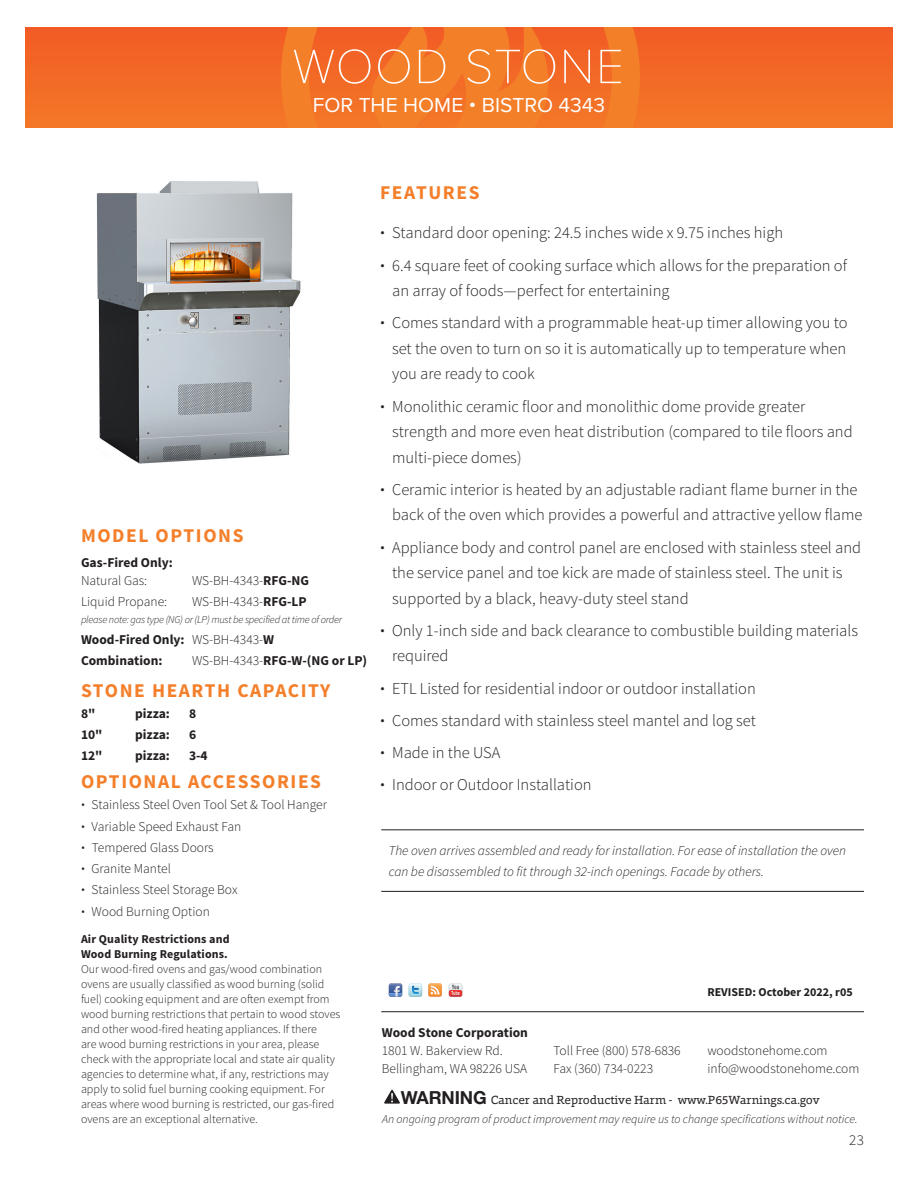
<style>
.page{position:relative;width:918px;height:1188px;background:#fff}
.page>*{position:absolute;margin:0;border:0;box-sizing:border-box;transform-origin:0 0}
.t1{font:100 49.95px "Proxima Nova T";letter-spacing:.02em;color:#fff}
.t2{font:21px "Proxima Nova";letter-spacing:.005em;color:#fff}
.Body_Headers{font:700 19.5px "Source Sans Pro";letter-spacing:.08em;color:#f47f2a}
.body_text{font:700 19.5px "Source Sans Pro";letter-spacing:.08em;color:#f47f2a}
.Body_Headers-2{font:300 16.5px/25.5px "Source Sans Pro";color:#231f20}
.t3{font:300 15px "Source Sans Pro";color:#231f20}
.Body_Headers-3{font:300 13.5px "Source Sans Pro";color:#231f20}
.body_text-2{font:italic 300 13.5px/21px "Source Sans Pro";color:#231f20}
.Body_Headers-4{font:700 13.5px/18px "Source Sans Pro";color:#231f20}
.body_text-3{font:700 13.5px "Source Sans Pro";color:#231f20}
.Product_Body_Copy{font:300 12px/15px "Source Sans Pro";color:#231f20}
.body_text-4{font:italic 300 12px "Source Sans Pro";color:#231f20}
.t4{font:12px "Foro";letter-spacing:-.01em;color:#231f20}
.t5{font:700 12px "Source Sans Pro";color:#231f20}
.Body_Headers-5{font:italic 300 10.5px "Source Sans Pro";letter-spacing:-.02em;color:#231f20}
.s1{font-weight:300}
.s2{font-weight:700}
.s3{font-family:"Helvetica Neue LT Pro";font-weight:700;font-size:18px}
</style>
<div class="page">
<hr style="left:381px;top:829px;width:483px;height:1px;background:#231f20">
<hr style="left:381px;top:891px;width:483px;height:1px;background:#231f20">
<hr style="left:381px;top:1011px;width:483px;height:1px;background:#231f20">
<svg style="left:389px;top:983px;width:13px;height:14px"></svg>
<svg style="left:409px;top:983px;width:13px;height:14px"></svg>
<svg style="left:449px;top:983px;width:13px;height:14px"></svg>
<svg style="left:428px;top:983px;width:14px;height:14px"></svg>
<img style="left:96px;top:181px;width:205px;height:283px">
<svg style="left:384px;top:1090px;width:16px;height:14px"></svg>
<div style="left:26px;top:27px;width:866px;height:101px;background:linear-gradient(to bottom,#f25b24,#f47827)"></div>
<svg style="left:280px;top:27px;width:361px;height:101px;background:#f37427"></svg>
<p class="t1" style="left:293px;top:38px;width:333px">WOOD STONE</p>
<p class="t2" style="left:313px;top:90px;width:294px">FOR THE HOME • BISTRO 4343</p>
<p class="Body_Headers" style="left:81px;top:523px;width:164px">MODEL OPTIONS</p>
<p class="Body_Headers-4" style="left:81px;top:554px;width:93px">Gas-Fired Only:<br><span class="s1">Natural Gas:</span></p>
<p class="Body_Headers-3" style="left:192px;top:572px;width:119px">WS-BH-4343-<span class="s2">RFG-NG</span></p>
<p class="Body_Headers-3" style="left:81px;top:593px;width:88px">Liquid Propane:</p>
<p class="Body_Headers-3" style="left:192px;top:593px;width:116px">WS-BH-4343-<span class="s2">RFG-LP</span></p>
<p class="Body_Headers-5" style="left:81px;top:613px;width:263px">please note: gas type (NG) or (LP) must be specified at time of order</p>
<p class="Body_Headers-4" style="left:81px;top:629px;width:195px;line-height:21px">Wood-Fired Only: <span class="s1">WS-BH-4343-</span>W<br>Combination:</p>
<p class="Body_Headers-4" style="left:192px;top:652px;width:177px"><span class="s1">WS-BH-4343-</span>RFG-W-(NG or LP)</p>
<p class="body_text" style="left:81px;top:678px;width:251px">STONE HEARTH CAPACITY</p>
<p class="body_text-3" style="left:81px;top:705px;width:16px">8"</p>
<p class="body_text-3" style="left:135px;top:705px;width:36px">pizza:</p>
<p class="body_text-3" style="left:189px;top:705px;width:9px">8</p>
<p class="body_text-3" style="left:81px;top:726px;width:23px">10"</p>
<p class="body_text-3" style="left:135px;top:726px;width:36px">pizza:</p>
<p class="body_text-3" style="left:189px;top:726px;width:9px">6</p>
<p class="body_text-3" style="left:81px;top:747px;width:23px">12"</p>
<p class="body_text-3" style="left:135px;top:747px;width:36px">pizza:</p>
<p class="body_text-3" style="left:189px;top:747px;width:20px">3-4</p>
<p class="Body_Headers" style="left:81px;top:769px;width:242px">OPTIONAL ACCESSORIES</p>
<p class="Body_Headers-3" style="left:81px;top:797px;width:247px"><span class="s2">·</span> Stainless Steel Oven Tool Set &amp; Tool Hanger</p>
<p class="Body_Headers-3" style="left:81px;top:818px;width:162px"><span class="s2">·</span> Variable Speed Exhaust Fan</p>
<p class="Body_Headers-3" style="left:81px;top:839px;width:134px"><span class="s2">·</span> Tempered Glass Doors</p>
<p class="Body_Headers-3" style="left:81px;top:861px;width:91px"><span class="s2">·</span> Granite Mantel</p>
<p class="Body_Headers-3" style="left:81px;top:882px;width:158px"><span class="s2">·</span> Stainless Steel Storage Box</p>
<p class="Body_Headers-3" style="left:81px;top:903px;width:130px"><span class="s2">·</span> Wood Burning Option</p>
<p class="Product_Body_Copy" style="left:81px;top:932px;width:261px"><span class="s2">Air Quality Restrictions and<br>Wood Burning Regulations.<br></span>Our wood-fired ovens and gas/wood combination ovens are usually classified as wood burning (solid fuel) cooking equipment and are often exempt from wood burning restrictions that pertain to wood stoves and other wood-fired heating appliances. If there<br>are wood burning restrictions in your area, please check with the appropriate local and state air quality agencies to determine what, if any, restrictions may apply to solid fuel burning cooking equipment. For areas where wood burning is restricted, our gas-fired ovens are an exceptional alternative.</p>
<p class="Body_Headers" style="left:380px;top:180px;width:101px">FEATURES</p>
<p class="Body_Headers-2" style="left:380px;top:220px;width:404px"><span class="s2">·</span> Standard door opening: 24.5 inches wide x 9.75 inches high</p>
<p class="Body_Headers-2" style="left:392px;top:252px;width:456px;text-indent:-12px"><span class="s2">·</span> 6.4 square feet of cooking surface which allows for the preparation of an array of foods—perfect for entertaining</p>
<p class="Body_Headers-2" style="left:392px;top:310px;width:457px;text-align:justify;text-indent:-12px"><span class="s2">·</span> Comes standard with a programmable heat-up timer allowing you to set the oven to turn on so it is automatically up to temperature when you are ready to cook</p>
<p class="Body_Headers-2" style="left:392px;top:393px;width:462px;text-indent:-12px"><span class="s2">·</span> Monolithic ceramic floor and monolithic dome provide greater strength and more even heat distribution (compared to tile floors and multi-piece domes)</p>
<p class="Body_Headers-2" style="left:392px;top:477px;width:472px;text-indent:-12px"><span class="s2">·</span> Ceramic interior is heated by an adjustable radiant flame burner in the back of the oven which provides a powerful and attractive yellow flame</p>
<p class="Body_Headers-2" style="left:392px;top:534px;width:470px;text-indent:-12px"><span class="s2">·</span> Appliance body and control panel are enclosed with stainless steel and the service panel and toe kick are made of stainless steel. The unit is supported by a black, heavy-duty steel stand</p>
<p class="Body_Headers-2" style="left:392px;top:618px;width:467px;text-indent:-12px"><span class="s2">·</span> Only 1-inch side and back clearance to combustible building materials required</p>
<p class="Body_Headers-2" style="left:380px;top:675px;width:377px"><span class="s2">·</span> ETL Listed for residential indoor or outdoor installation</p>
<p class="Body_Headers-2" style="left:380px;top:708px;width:377px"><span class="s2">·</span> Comes standard with stainless steel mantel and log set</p>
<p class="Body_Headers-2" style="left:380px;top:740px;width:122px"><span class="s2">·</span> Made in the USA</p>
<p class="Body_Headers-2" style="left:380px;top:772px;width:213px"><span class="s2">·</span> Indoor or Outdoor Installation</p>
<p class="body_text-2" style="left:389px;top:840px;width:459px">The oven arrives assembled and ready for installation. For ease of installation the oven can be disassembled to fit through 32-inch openings. Facade by others.</p>
<p class="Body_Headers-4" style="left:382px;top:1024px;width:148px">Wood Stone Corporation</p>
<p class="Body_Headers-3" style="left:382px;top:1042px;width:122px">1801 W. Bakerview Rd.</p>
<p class="Body_Headers-3" style="left:382px;top:1060px;width:147px">Bellingham, WA 98226 USA</p>
<p class="Body_Headers-3" style="left:553px;top:1042px;width:129px">Toll Free (800) 578-6836</p>
<p class="Body_Headers-3" style="left:553px;top:1060px;width:101px">Fax (360) 734-0223</p>
<p class="t5" style="left:707px;top:985px;width:147px">REVISED: October 2022, r05</p>
<p class="Body_Headers-3" style="left:707px;top:1042px;width:122px">woodstonehome.com</p>
<p class="Body_Headers-3" style="left:707px;top:1060px;width:154px">info@woodstonehome.com</p>
<p class="t4" style="left:401px;top:1092px;width:421px"><span class="s3">WARNING</span> Cancer and Reproductive Harm - www.P65Warnings.ca.gov</p>
<p class="body_text-4" style="left:382px;top:1112px;width:477px">An ongoing program of product improvement may require us to change specifications without notice.</p>
<p class="t3" style="left:849px;top:1131px;width:16px">23</p>
</div>
